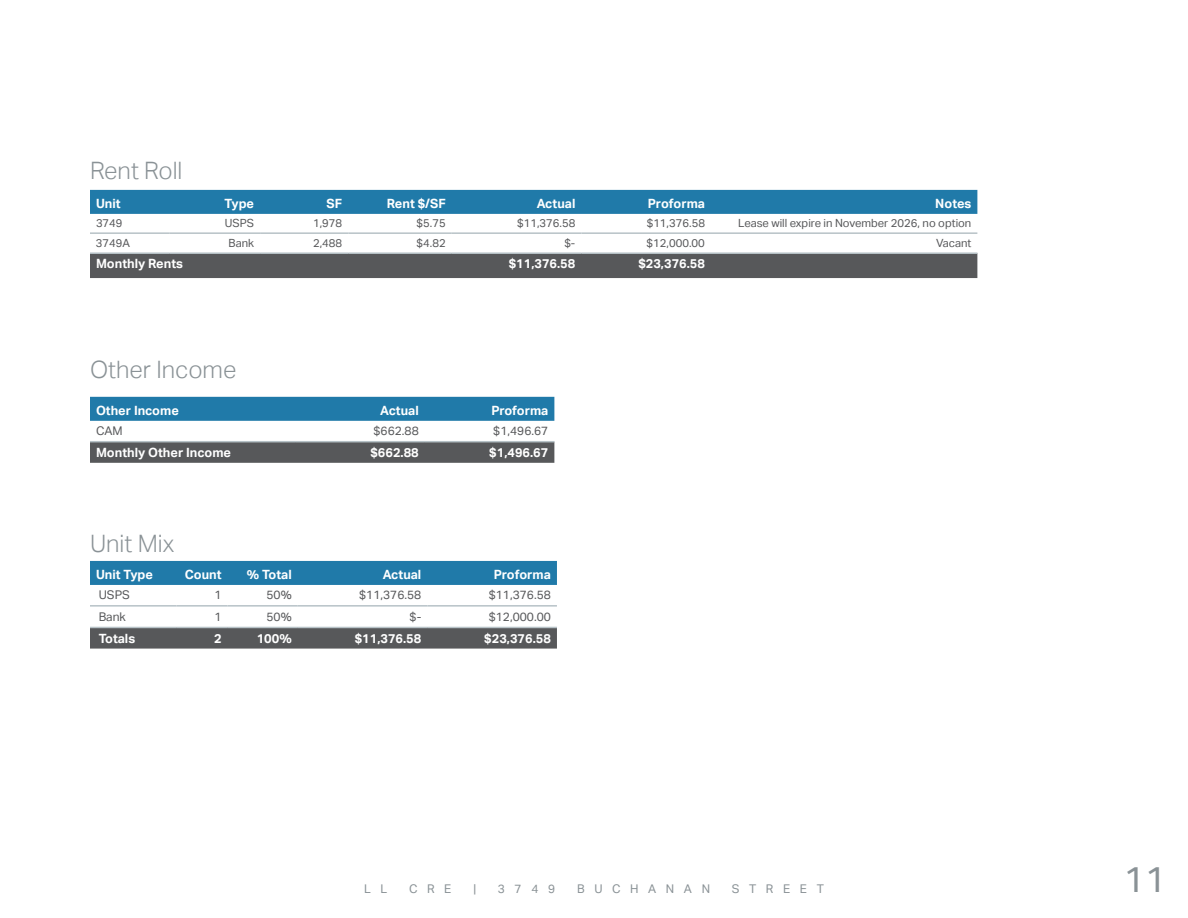
<style>
.page{position:relative;width:1188px;height:918px;background:#fff}
.page>*{position:absolute;margin:0;border:0;box-sizing:border-box;transform-origin:0 0}
.t1{font:36px "Aktiv Grotesk";color:#8a9296}
.t2{font:300 24px "Aktiv Grotesk";color:#8a9296}
.t3{font:700 12.75px "Aktiv Grotesk";color:#fff}
.t4{font:12px "Aktiv Grotesk";color:#57585a}
.t5{font:12px "Aktiv Grotesk";letter-spacing:.8em;color:#8a9296}
.t6{font:11.25px "Aktiv Grotesk";color:#57585a}
</style>
<div class="page">
<div style="left:90px;top:190px;width:887px;height:24px;background:#207aa9"></div>
<div style="left:90px;top:254px;width:887px;height:24px;background:#57585a"></div>
<hr style="left:90px;top:232px;width:79px;height:2px;background:#b7c2c7">
<hr style="left:169px;top:232px;width:91px;height:2px;background:#b7c2c7">
<hr style="left:260px;top:232px;width:88px;height:2px;background:#b7c2c7">
<hr style="left:348px;top:232px;width:104px;height:2px;background:#b7c2c7">
<hr style="left:452px;top:232px;width:129px;height:2px;background:#b7c2c7">
<hr style="left:581px;top:232px;width:130px;height:2px;background:#b7c2c7">
<hr style="left:711px;top:232px;width:266px;height:2px;background:#b7c2c7">
<hr style="left:90px;top:252px;width:79px;height:2px;background:#b7c2c7">
<hr style="left:169px;top:252px;width:91px;height:2px;background:#b7c2c7">
<hr style="left:260px;top:252px;width:88px;height:2px;background:#b7c2c7">
<hr style="left:348px;top:252px;width:104px;height:2px;background:#b7c2c7">
<hr style="left:452px;top:252px;width:129px;height:2px;background:#b7c2c7">
<hr style="left:581px;top:252px;width:130px;height:2px;background:#b7c2c7">
<hr style="left:711px;top:252px;width:266px;height:2px;background:#b7c2c7">
<div style="left:90px;top:397px;width:464px;height:24px;background:#207aa9"></div>
<svg style="left:90px;top:442px;width:464px;height:21px;background:#5a5b5d"></svg>
<hr style="left:90px;top:441px;width:205px;height:1px;background:#b7c2c7">
<hr style="left:295px;top:441px;width:130px;height:1px;background:#b7c2c7">
<hr style="left:425px;top:441px;width:129px;height:1px;background:#b7c2c7">
<div style="left:90px;top:561px;width:467px;height:24px;background:#207aa9"></div>
<svg style="left:90px;top:628px;width:467px;height:21px;background:#5b5c5e"></svg>
<hr style="left:90px;top:627px;width:86px;height:1px;background:#b7c2c7">
<hr style="left:176px;top:627px;width:52px;height:1px;background:#b7c2c7">
<hr style="left:228px;top:627px;width:70px;height:1px;background:#b7c2c7">
<hr style="left:298px;top:627px;width:129px;height:1px;background:#b7c2c7">
<hr style="left:427px;top:627px;width:130px;height:1px;background:#b7c2c7">
<hr style="left:90px;top:605px;width:86px;height:2px;background:#b7c2c7">
<hr style="left:176px;top:605px;width:52px;height:2px;background:#b7c2c7">
<hr style="left:228px;top:605px;width:70px;height:2px;background:#b7c2c7">
<hr style="left:298px;top:605px;width:129px;height:2px;background:#b7c2c7">
<hr style="left:427px;top:605px;width:130px;height:2px;background:#b7c2c7">
<p class="t2" style="left:90px;top:157px;width:94px">Rent Roll</p>
<p class="t3" style="left:96px;top:196px;width:26px">Unit</p>
<p class="t3" style="left:225px;top:196px;width:31px">Type</p>
<p class="t3" style="left:327px;top:196px;width:17px">SF</p>
<p class="t3" style="left:387px;top:196px;width:60px">Rent $/SF</p>
<p class="t3" style="left:537px;top:196px;width:40px">Actual</p>
<p class="t3" style="left:648px;top:196px;width:59px">Proforma</p>
<p class="t3" style="left:935px;top:196px;width:38px">Notes</p>
<p class="t6" style="left:96px;top:217px;width:28px">3749</p>
<p class="t6" style="left:225px;top:217px;width:31px">USPS</p>
<p class="t6" style="left:313px;top:217px;width:31px">1,978</p>
<p class="t6" style="left:417px;top:217px;width:31px">$5.75</p>
<p class="t6" style="left:517px;top:217px;width:60px">$11,376.58</p>
<p class="t6" style="left:647px;top:217px;width:60px">$11,376.58</p>
<p class="t6" style="left:738px;top:217px;width:235px">Lease will expire in November 2026, no option</p>
<p class="t6" style="left:96px;top:237px;width:36px">3749A</p>
<p class="t6" style="left:229px;top:237px;width:27px">Bank</p>
<p class="t6" style="left:313px;top:237px;width:31px">2,488</p>
<p class="t6" style="left:417px;top:237px;width:31px">$4.82</p>
<p class="t6" style="left:564px;top:237px;width:13px">$-</p>
<p class="t6" style="left:647px;top:237px;width:60px">$12,000.00</p>
<p class="t6" style="left:936px;top:237px;width:37px">Vacant</p>
<p class="t3" style="left:96px;top:256px;width:89px">Monthly Rents</p>
<p class="t3" style="left:509px;top:256px;width:68px">$11,376.58</p>
<p class="t3" style="left:638px;top:256px;width:68px">$23,376.58</p>
<p class="t2" style="left:90px;top:355px;width:148px">Other Income</p>
<p class="t3" style="left:96px;top:403px;width:84px">Other Income</p>
<p class="t3" style="left:380px;top:403px;width:40px">Actual</p>
<p class="t3" style="left:491px;top:403px;width:59px">Proforma</p>
<p class="t4" style="left:96px;top:424px;width:28px">CAM</p>
<p class="t4" style="left:373px;top:424px;width:47px">$662.88</p>
<p class="t4" style="left:493px;top:424px;width:57px">$1,496.67</p>
<p class="t3" style="left:96px;top:445px;width:137px">Monthly Other Income</p>
<p class="t3" style="left:370px;top:445px;width:50px">$662.88</p>
<p class="t3" style="left:489px;top:445px;width:61px">$1,496.67</p>
<p class="t2" style="left:90px;top:529px;width:86px">Unit Mix</p>
<p class="t3" style="left:96px;top:567px;width:58px">Unit Type</p>
<p class="t3" style="left:185px;top:567px;width:38px">Count</p>
<p class="t3" style="left:247px;top:567px;width:46px">% Total</p>
<p class="t3" style="left:383px;top:567px;width:40px">Actual</p>
<p class="t3" style="left:494px;top:567px;width:59px">Proforma</p>
<p class="t4" style="left:99px;top:588px;width:33px">USPS</p>
<p class="t4" style="left:214px;top:588px;width:9px">1</p>
<p class="t4" style="left:267px;top:588px;width:27px">50%</p>
<p class="t4" style="left:359px;top:588px;width:64px">$11,376.58</p>
<p class="t4" style="left:489px;top:588px;width:64px">$11,376.58</p>
<p class="t4" style="left:99px;top:610px;width:29px">Bank</p>
<p class="t4" style="left:214px;top:610px;width:9px">1</p>
<p class="t4" style="left:267px;top:610px;width:27px">50%</p>
<p class="t4" style="left:410px;top:610px;width:13px">$-</p>
<p class="t4" style="left:489px;top:610px;width:64px">$12,000.00</p>
<p class="t3" style="left:99px;top:631px;width:38px">Totals</p>
<p class="t3" style="left:214px;top:631px;width:9px">2</p>
<p class="t3" style="left:257px;top:631px;width:37px">100%</p>
<p class="t3" style="left:355px;top:631px;width:68px">$11,376.58</p>
<p class="t3" style="left:484px;top:631px;width:68px">$23,376.58</p>
<p class="t5" style="left:364px;top:882px;width:25px">L L</p>
<p class="t5" style="left:409px;top:882px;width:44px">CRE</p>
<p class="t5" style="left:473px;top:882px;width:4px">|</p>
<p class="t5" style="left:498px;top:882px;width:59px">3749</p>
<p class="t5" style="left:577px;top:882px;width:135px">BUCHANAN</p>
<p class="t5" style="left:732px;top:882px;width:93px">STREET</p>
<h1 class="t1" style="left:1124px;top:859px;width:44px">11</h1>
</div>
